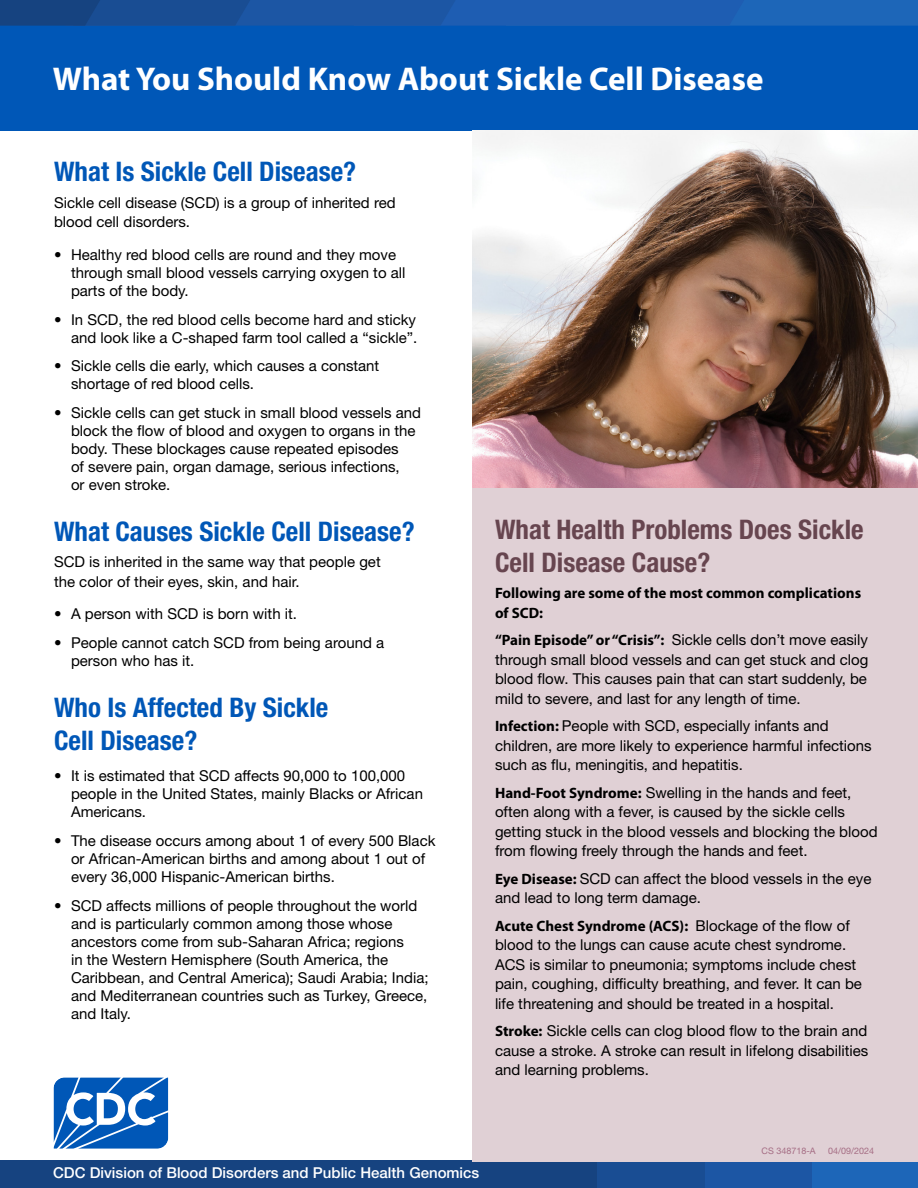
<style>
.page{position:relative;width:918px;height:1188px;background:#fff}
.page>*{position:absolute;margin:0;border:0;box-sizing:border-box;transform-origin:0 0}
.H1-_title{font:700 33px "Myriad Pro";color:#fff}
.H2_Subhead{font:700 condensed 27px/33px "Helvetica Neue LT Std";color:#0057b7}
.H2_alt_color{font:700 condensed 27px/33px "Helvetica Neue LT Std";color:#67454f}
.t1{font:15px/18px "Helvetica Neue LT Std";color:#000}
.t2{font:500 15px "Helvetica Neue LT Std";color:#fff}
.t3{font:700 15px/19.5px "Myriad Pro";color:#000}
.t4{font:9px "Helvetica Neue LT Std";color:#a56d84}
.s1{font-family:"Myriad Pro";font-weight:700}
</style>
<div class="page">
<div style="left:0;top:25px;width:918px;height:105px;background:#0057b7"></div>
<svg style="left:0;top:0;width:918px;height:26px;background:#1b57a6"></svg>
<div style="left:1px;top:1161px;width:597px;height:27px;background:#164380"></div>
<div style="left:812px;top:1161px;width:106px;height:27px;background:#1d66b8"></div>
<div style="left:705px;top:1161px;width:107px;height:27px;background:#1c56a4"></div>
<div style="left:598px;top:1161px;width:107px;height:27px;background:#194d93"></div>
<div style="left:472px;top:486px;width:446px;height:676px;background:#e0d0d5"></div>
<svg style="left:53px;top:1077px;width:116px;height:72px"></svg>
<img style="left:472px;top:130px;width:446px;height:358px">
<h1 class="H1-_title" style="left:53px;top:60px;width:712px">What You Should Know About Sickle Cell Disease</h1>
<h2 class="H2_Subhead" style="left:54px;top:155px;width:304px">What Is Sickle Cell Disease?</h2>
<p class="t1" style="left:54px;top:192px;width:343px;line-height:19.5px">Sickle cell disease (SCD) is a group of inherited red blood cell disorders.</p>
<p class="t1" style="left:71px;top:245px;width:336px;text-indent:-17px">• Healthy red blood cells are round and they move through small blood vessels carrying oxygen to all parts of the body.</p>
<p class="t1" style="left:54px;top:310px;width:365px;text-align:right">• In SCD, the red blood cells become hard and sticky and look like a C-shaped farm tool called a “sickle”.</p>
<p class="t1" style="left:71px;top:357px;width:310px;text-indent:-17px">• Sickle cells die early, which causes a constant shortage of red blood cells.</p>
<p class="t1" style="left:71px;top:404px;width:352px;text-indent:-17px">• Sickle cells can get stuck in small blood vessels and block the flow of blood and oxygen to organs in the body. These blockages cause repeated episodes<br>of severe pain, organ damage, serious infections,<br>or even stroke.</p>
<h2 class="H2_Subhead" style="left:54px;top:514px;width:362px">What Causes Sickle Cell Disease?</h2>
<p class="t1" style="left:54px;top:552px;width:328px;line-height:19.5px">SCD is inherited in the same way that people get the color of their eyes, skin, and hair.</p>
<p class="t1" style="left:54px;top:605px;width:245px">• A person with SCD is born with it.</p>
<p class="t1" style="left:71px;top:634px;width:315px;text-indent:-17px">• People cannot catch SCD from being around a person who has it.</p>
<h2 class="H2_Subhead" style="left:54px;top:690px;width:276px">Who Is Affected By Sickle<br>Cell Disease?</h2>
<p class="t1" style="left:71px;top:767px;width:354px;text-indent:-17px">• It is estimated that SCD affects 90,000 to 100,000 people in the United States, mainly Blacks or African<br>Americans.</p>
<p class="t1" style="left:71px;top:831px;width:366px;text-indent:-17px">• The disease occurs among about 1 of every 500 Black or African-American births and among about 1 out of every 36,000 Hispanic-American births.</p>
<p class="t1" style="left:71px;top:896px;width:359px;text-indent:-17px">• SCD affects millions of people throughout the world and is particularly common among those whose ancestors come from sub-Saharan Africa; regions<br>in the Western Hemisphere (South America, the Caribbean, and Central America); Saudi Arabia; India; and Mediterranean countries such as Turkey, Greece, and Italy.</p>
<h2 class="H2_alt_color" style="left:495px;top:512px;width:370px">What Health Problems Does Sickle<br>Cell Disease Cause?</h2>
<p class="t3" style="left:495px;top:583px;width:368px">Following are some of the most common complications of SCD:</p>
<p class="t1" style="left:495px;top:630px;width:375px;line-height:19.5px;text-align:justify"><span class="s1">“Pain Episode” or “Crisis”:</span> Sickle cells don’t move easily through small blood vessels and can get stuck and clog blood flow. This causes pain that can start suddenly, be mild to severe, and last for any length of time.</p>
<p class="t1" style="left:495px;top:716px;width:378px;line-height:19.5px"><span class="s1">Infection:</span> People with SCD, especially infants and children, are more likely to experience harmful infections such as flu, meningitis, and hepatitis.</p>
<p class="t1" style="left:495px;top:782px;width:384px;line-height:19.5px"><span class="s1">Hand-Foot Syndrome:</span> Swelling in the hands and feet, often along with a fever, is caused by the sickle cells getting stuck in the blood vessels and blocking the blood from flowing freely through the hands and feet.</p>
<p class="t1" style="left:495px;top:868px;width:378px;line-height:19.5px"><span class="s1">Eye Disease:</span> SCD can affect the blood vessels in the eye and lead to long term damage.</p>
<p class="t1" style="left:495px;top:916px;width:369px;line-height:19.5px"><span class="s1">Acute Chest Syndrome (ACS):</span> Blockage of the flow of blood to the lungs can cause acute chest syndrome.<br>ACS is similar to pneumonia; symptoms include chest pain, coughing, difficulty breathing, and fever. It can be life threatening and should be treated in a hospital.</p>
<p class="t1" style="left:495px;top:1021px;width:375px;line-height:19.5px;text-align:justify"><span class="s1">Stroke:</span> Sickle cells can clog blood flow to the brain and cause a stroke. A stroke can result in lifelong disabilities and learning problems.</p>
<p class="t2" style="left:53px;top:1164px;width:428px">CDC Division of Blood Disorders and Public Health Genomics</p>
<p class="t4" style="left:762px;top:1145px;width:56px">CS 348718-A</p>
<p class="t4" style="left:828px;top:1145px;width:48px">04/09/2024</p>
</div>
